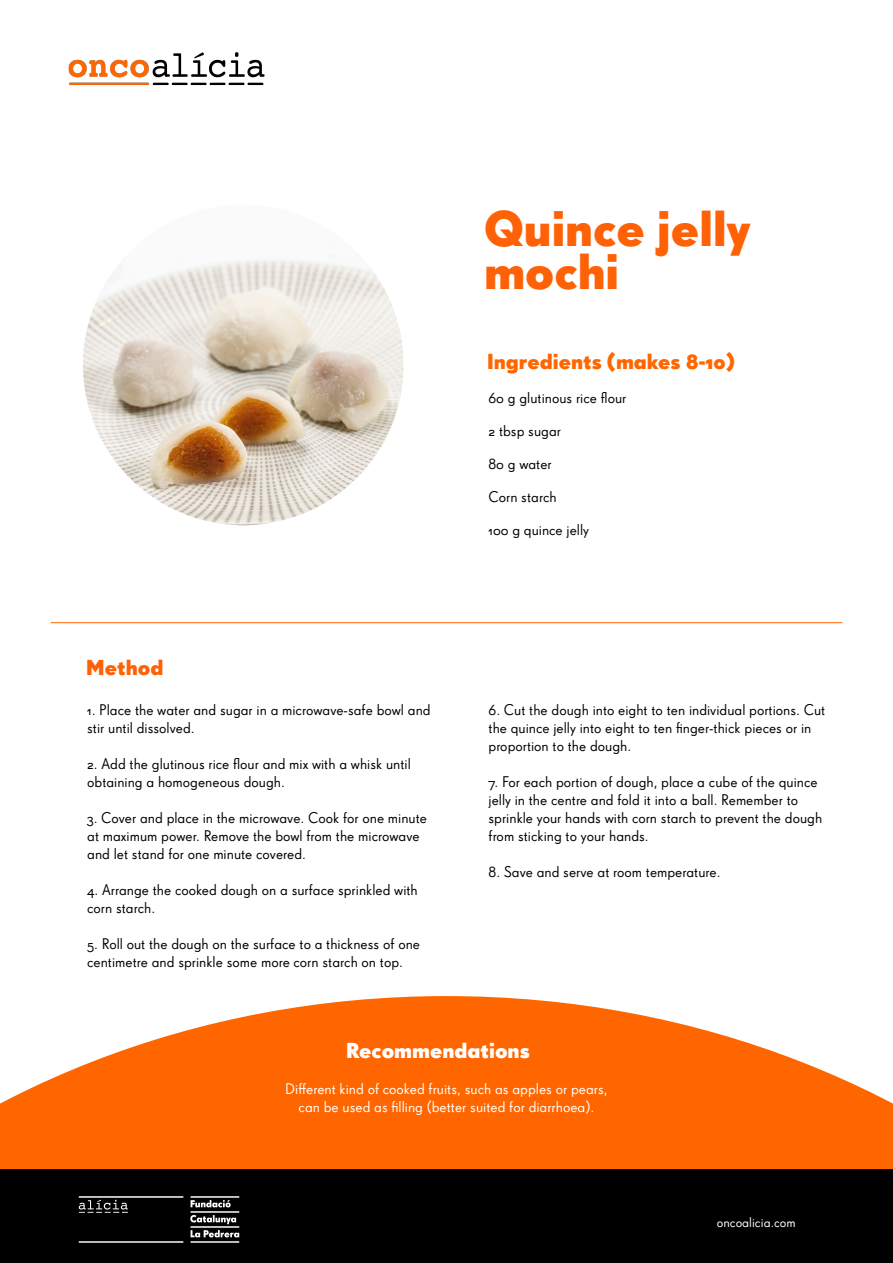
<style>
.page{position:relative;width:893px;height:1263px;background:#fff}
.page>*{position:absolute;margin:0;border:0;box-sizing:border-box;transform-origin:0 0}
.t1{font:48.45px/43.5px "Super Grotesk OT Bld";color:#ff6106}
.t2{font:21px "Super Grotesk OT Bld";color:#f60}
.t3{font:21px "Super Grotesk OT Bld";color:#fff}
.t4{font:21px "Super Grotesk OT Bld";color:#ff6106}
.t5{font:15px/18px "Super Grotesk OT";color:#000}
.t6{font:15px/18px "Super Grotesk OT";color:#fff;text-align:center}
.t7{font:13.5px "Super Grotesk OT";color:#fff}
</style>
<div class="page">
<img style="left:83px;top:205px;width:320px;height:320px;border-radius:160px">
<svg style="left:0;top:996px;width:893px;height:173px;fill:#f60"></svg>
<hr style="left:51px;top:622px;width:791px;height:1px;background:#f60">
<div style="left:0;top:1170px;width:893px;height:93px;background:#000"></div>
<img style="left:78px;top:1196px;width:162px;height:47px">
<img style="left:68px;top:52px;width:197px;height:34px">
<h1 class="t1" style="left:484px;top:206px;width:268px">Quince jelly mochi</h1>
<h2 class="t4" style="left:86px;top:655px;width:79px">Method</h2>
<p class="t5" style="left:87px;top:701px;width:345px">1. Place the water and sugar in a microwave-safe bowl and stir until dissolved.</p>
<p class="t5" style="left:87px;top:755px;width:325px">2. Add the glutinous rice flour and mix with a whisk until obtaining a homogeneous dough.</p>
<p class="t5" style="left:87px;top:809px;width:341px">3. Cover and place in the microwave. Cook for one minute at maximum power. Remove the bowl from the microwave and let stand for one minute covered.</p>
<p class="t5" style="left:87px;top:881px;width:332px">4. Arrange the cooked dough on a surface sprinkled with corn starch.</p>
<p class="t5" style="left:87px;top:935px;width:334px">5. Roll out the dough on the surface to a thickness of one centimetre and sprinkle some more corn starch on top.</p>
<h2 class="t2" style="left:487px;top:348px;width:249px">Ingredients (makes 8-10)</h2>
<p class="t5" style="left:488px;top:389px;width:139px">60 g glutinous rice flour</p>
<p class="t5" style="left:488px;top:422px;width:74px">2 tbsp sugar</p>
<p class="t5" style="left:488px;top:455px;width:65px">80 g water</p>
<p class="t5" style="left:488px;top:488px;width:70px">Corn starch</p>
<p class="t5" style="left:488px;top:521px;width:102px">100 g quince jelly</p>
<p class="t5" style="left:489px;top:701px;width:338px">6. Cut the dough into eight to ten individual portions. Cut the quince jelly into eight to ten finger-thick pieces or in proportion to the dough.</p>
<p class="t5" style="left:489px;top:773px;width:335px">7. For each portion of dough, place a cube of the quince jelly in the centre and fold it into a ball. Remember to sprinkle your hands with corn starch to prevent the dough from sticking to your hands.</p>
<p class="t5" style="left:489px;top:863px;width:234px">8. Save and serve at room temperature.</p>
<h2 class="t3" style="left:346px;top:1037px;width:185px">Recommendations</h2>
<p class="t6" style="left:285px;top:1080px;width:324px">Different kind of cooked fruits, such as apples or pears, can be used as filling (better suited for diarrhoea).</p>
<p class="t7" style="left:717px;top:1215px;width:80px">oncoalicia.com</p>
</div>
